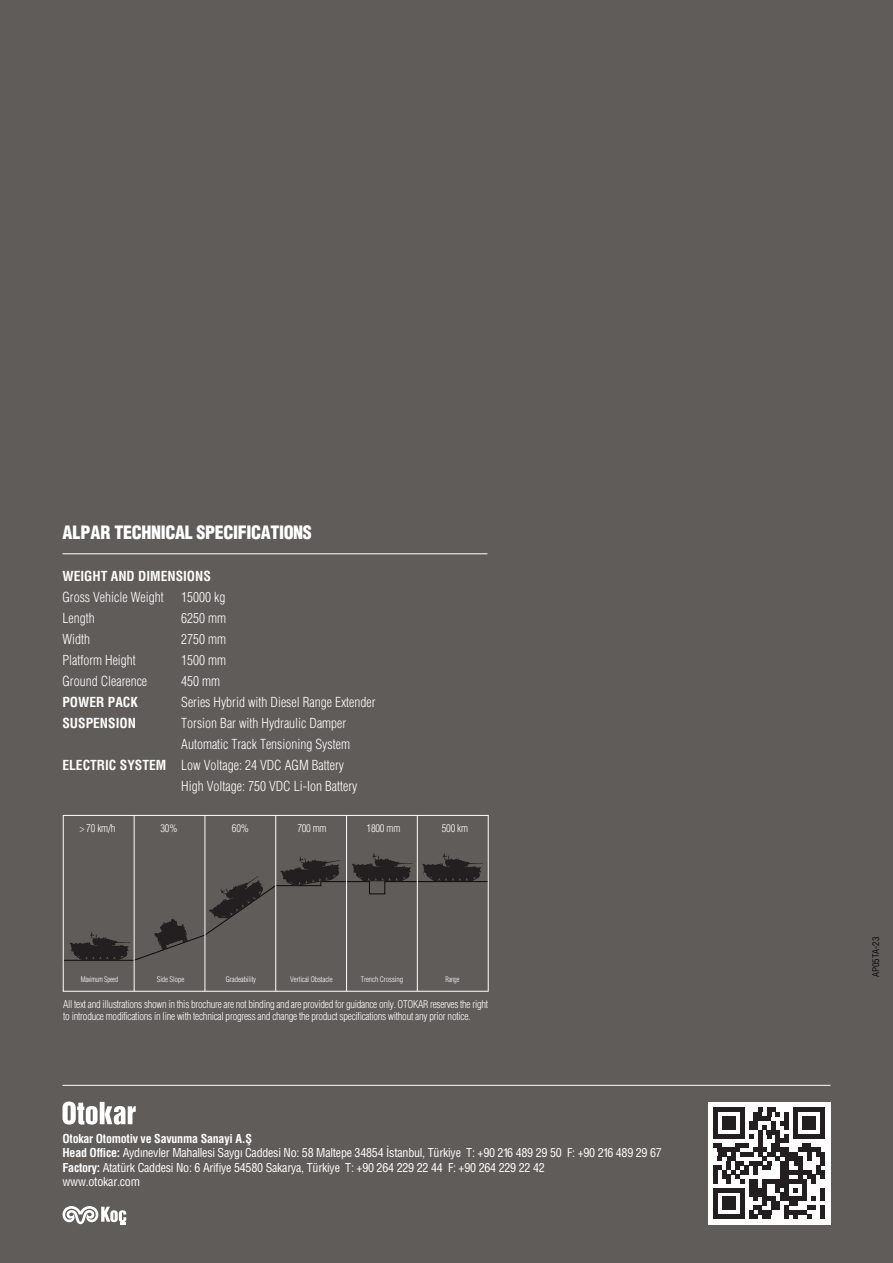
<style>
.page{position:relative;width:893px;height:1263px;background:#5f5c59}
.page>*{position:absolute;margin:0;border:0;box-sizing:border-box;transform-origin:0 0}
.t1{font:900 condensed 18px "Helvetica";letter-spacing:-.02em;color:#fff}
.t2{font:300 condensed 13.5px "Helvetica";color:#fff}
.t3{font:700 condensed 13.5px "Helvetica";color:#fff}
.t4{font:12px/14.4px "Helvetica Condensed";letter-spacing:-.02em;color:#fff}
.t5{font:700 condensed 12px "Helvetica";letter-spacing:-.02em;color:#fff}
.t6{font:300 condensed 10.5px/12px "Helvetica";letter-spacing:-.025em;color:#fff}
.t7{font:9px "Helvetica Condensed";color:#231f20}
.t8{font:300 condensed 7.5px "Helvetica";letter-spacing:-.01em;color:#fff}
.t9{font:300 condensed 7.5px "Helvetica";letter-spacing:-.03em;color:#fff;scale:.9 1}
.t10{font:300 condensed 7.5px "Helvetica";letter-spacing:-.01em;color:#fff;scale:.9 1}
.s1{font-weight:700}
.s2{font-family:"Helvetica";font-weight:700;font-stretch:condensed}
</style>
<div class="page">
<hr style="left:205px;top:815px;width:1px;height:176px;background:#fff">
<hr style="left:134px;top:815px;width:1px;height:176px;background:#fff">
<hr style="left:275px;top:815px;width:1px;height:176px;background:#fff">
<hr style="left:346px;top:815px;width:1px;height:176px;background:#fff">
<hr style="left:417px;top:815px;width:1px;height:176px;background:#fff">
<div style="left:63px;top:815px;width:426px;height:176px;border:1px solid #fff"></div>
<svg style="left:63px;top:853px;width:425px;height:108px"></svg>
<hr style="left:62px;top:553px;width:425px;height:1px;background:#fff">
<svg style="left:62px;top:1206px;width:65px;height:19px"></svg>
<svg style="left:62px;top:1101px;width:74px;height:23px"></svg>
<hr style="left:62px;top:1085px;width:768px;height:1px;background:#fff">
<div style="left:708px;top:1102px;width:122px;height:122px;background:#fff"></div>
<svg style="left:713px;top:1107px;width:112px;height:112px"></svg>
<h1 class="t1" style="left:62px;top:521px;width:251px">ALPAR TECHNICAL SPECIFICATIONS</h1>
<p class="t3" style="left:62px;top:568px;width:150px">WEIGHT AND DIMENSIONS</p>
<p class="t2" style="left:62px;top:589px;width:103px">Gross Vehicle Weight</p>
<p class="t2" style="left:181px;top:589px;width:46px">15000 kg</p>
<p class="t2" style="left:62px;top:610px;width:34px">Length</p>
<p class="t2" style="left:181px;top:610px;width:46px">6250 mm</p>
<p class="t2" style="left:62px;top:631px;width:29px">Width</p>
<p class="t2" style="left:181px;top:631px;width:46px">2750 mm</p>
<p class="t2" style="left:62px;top:652px;width:75px">Platform Height</p>
<p class="t2" style="left:181px;top:652px;width:46px">1500 mm</p>
<p class="t2" style="left:62px;top:673px;width:86px">Ground Clearence</p>
<p class="t2" style="left:181px;top:673px;width:40px">450 mm</p>
<p class="t3" style="left:62px;top:694px;width:77px">POWER PACK</p>
<p class="t2" style="left:181px;top:694px;width:196px">Series Hybrid with Diesel Range Extender</p>
<p class="t3" style="left:62px;top:715px;width:75px">SUSPENSION</p>
<p class="t2" style="left:181px;top:715px;width:166px">Torsion Bar with Hydraulic Damper</p>
<p class="t2" style="left:181px;top:736px;width:170px">Automatic Track Tensioning System</p>
<p class="t2" style="left:62px;top:757px;width:283px"><span class="s1">ELECTRIC SYSTEM</span> Low Voltage: 24 VDC AGM Battery</p>
<p class="t2" style="left:181px;top:778px;width:178px">High Voltage: 750 VDC Li-Ion Battery</p>
<p class="t6" style="left:80px;top:822px;width:37px">&gt; 70 km/h</p>
<p class="t6" style="left:160px;top:822px;width:19px">30%</p>
<p class="t6" style="left:232px;top:822px;width:19px">60%</p>
<p class="t6" style="left:297px;top:822px;width:31px">700 mm</p>
<p class="t6" style="left:367px;top:822px;width:35px">1800 mm</p>
<p class="t6" style="left:442px;top:822px;width:28px">500 km</p>
<p class="t9" style="left:81px;top:974px;width:43px">Maximum Speed</p>
<p class="t8" style="left:157px;top:974px;width:29px">Side Slope</p>
<p class="t8" style="left:226px;top:974px;width:32px">Gradeability</p>
<p class="t8" style="left:290px;top:974px;width:44px">Vertical Obstacle</p>
<p class="t8" style="left:361px;top:974px;width:44px">Trench Crossing</p>
<p class="t10" style="left:446px;top:974px;width:17px">Range</p>
<p class="t6" style="left:63px;top:998px;width:426px">All text and illustrations shown in this brochure are not binding and are provided for guidance only. OTOKAR reserves the right to introduce modifications in line with technical progress and change the product specifications without any prior notice.</p>
<p class="t5" style="left:62px;top:1131px;width:191px">Otokar Otomotiv ve Savunma Sanayi A.Ş</p>
<p class="t4" style="left:62px;top:1145px;width:601px"><span class="s2">Head Office:</span> Aydınevler Mahallesi Saygı Caddesi No: 58 Maltepe 34854 İstanbul, Türkiye T: +90 216 489 29 50 F: +90 216 489 29 67<br><span class="s2">Factory:</span> Atatürk Caddesi No: 6 Arifiye 54580 Sakarya, Türkiye T: +90 264 229 22 44 F: +90 264 229 22 42<br>www.otokar.com</p>
<p class="t7" style="left:870px;top:977px;width:42px;rotate:-90deg">AP05TA-23</p>
</div>
